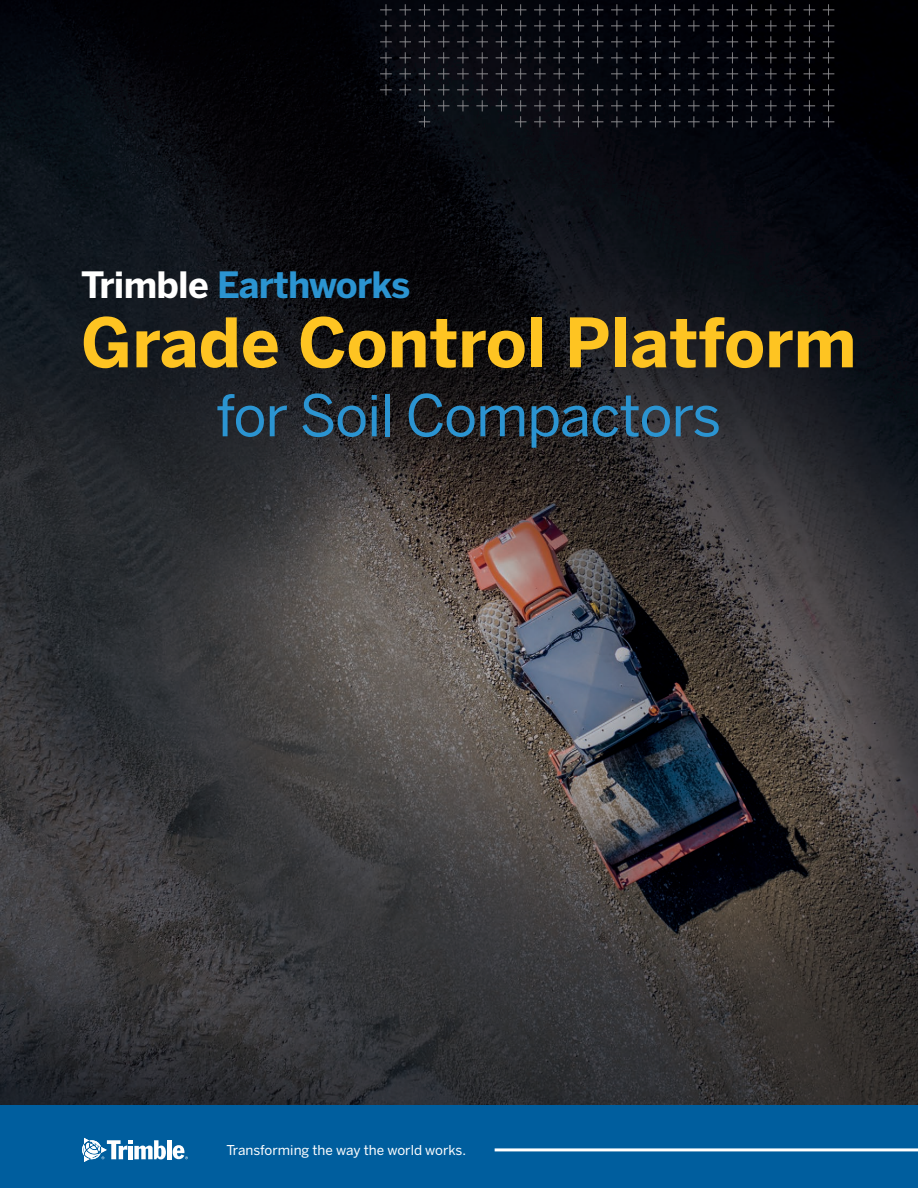
<style>
.page{position:relative;width:918px;height:1188px;background:#fff}
.page>*{position:absolute;margin:0;border:0;box-sizing:border-box;transform-origin:0 0}
.t1{font:700 67.5px "Benton Sans";color:#fec422}
.t2{font:57px "Benton Sans";letter-spacing:-.02em;color:#2b94d1}
.t3{font:700 36px "Benton Sans";letter-spacing:-.02em;color:#2b94d1}
.t4{font:13.5px "Benton Sans";color:#fff}
.s1{color:#fff}
</style>
<div class="page">
<img style="left:0;top:0;width:918px;height:1106px">
<svg style="left:380px;top:4px;width:454px;height:123px;background:#0d0e14"></svg>
<div style="left:0;top:1106px;width:918px;height:82px;background:#005e9e"></div>
<hr style="left:495px;top:1148px;width:423px;height:3px;background:#fff">
<hr style="left:167px;top:1140px;width:4px;height:19px;background:#fff">
<svg style="left:82px;top:1138px;width:84px;height:24px"></svg>
<svg style="left:173px;top:1145px;width:15px;height:14px"></svg>
<h3 class="t3" style="left:81px;top:259px;width:331px"><span class="s1">Trimble</span> Earthworks</h3>
<h1 class="t1" style="left:81px;top:293px;width:777px">Grade Control Platform</h1>
<h2 class="t2" style="left:216px;top:375px;width:507px">for Soil Compactors</h2>
<p class="t4" style="left:226px;top:1141px;width:241px">Transforming the way the world works.</p>
</div>
